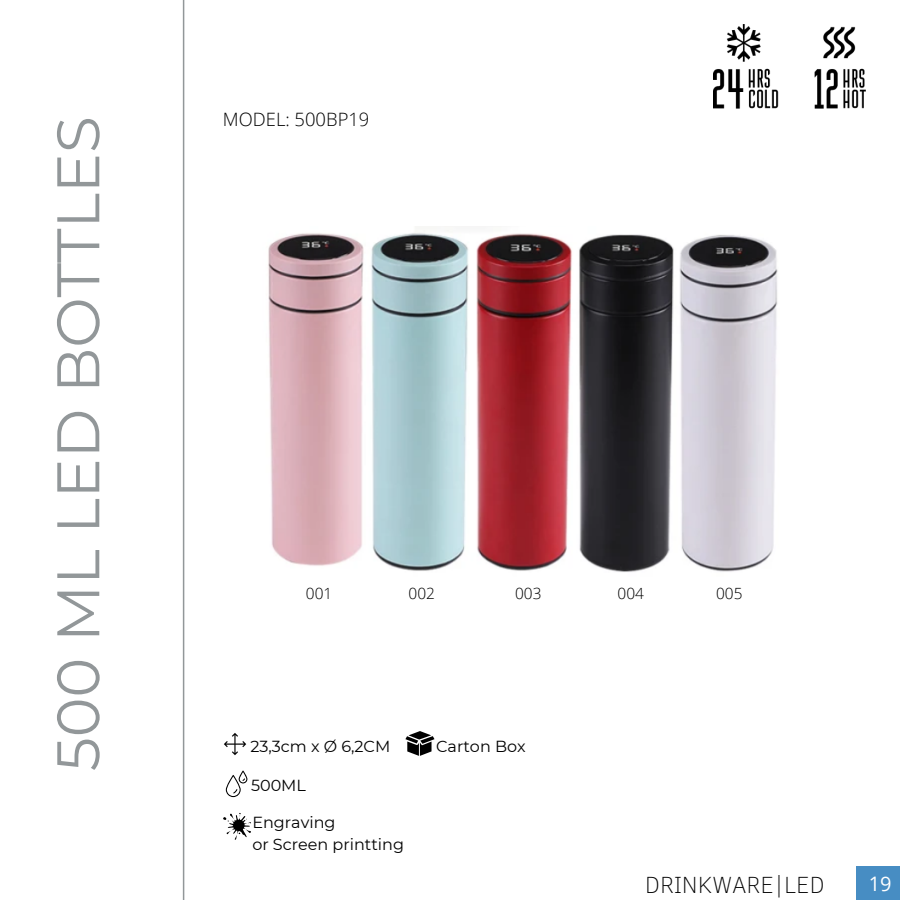
<style>
.page{position:relative;width:900px;height:900px;background:#fff}
.page>*{position:absolute;margin:0;border:0;box-sizing:border-box;transform-origin:0 0}
.t1{font:60px "Montserrat";color:#929799}
.t2{font:100 24px "Clear Sans";color:#000}
.t3{font:20px "Open Sans";color:#fff}
.t4{font:300 18.4px "Open Sans";color:#000}
.t5{font:16px "Montserrat";color:#000}
.t6{font:300 15.44px "Open Sans";color:#000}
</style>
<div class="page">
<div style="left:856px;top:866px;width:44px;height:34px;background:#478dc3"></div>
<hr style="left:183px;top:0;width:1px;height:900px;background:#929799">
<img style="left:713px;top:24px;width:152px;height:84px">
<img style="left:224px;top:733px;width:23px;height:23px">
<svg style="left:405px;top:731px;width:30px;height:25px"></svg>
<svg style="left:226px;top:771px;width:21px;height:26px"></svg>
<svg style="left:223px;top:813px;width:28px;height:27px"></svg>
<img style="left:268px;top:230px;width:510px;height:342px">
<p class="t1" style="left:41px;top:771px;width:657px;rotate:-90deg">500 ML LED BOTTLES</p>
<p class="t4" style="left:223px;top:106px;width:148px">MODEL: 500BP19</p>
<p class="t6" style="left:306px;top:582px;width:28px">001</p>
<p class="t6" style="left:409px;top:582px;width:28px">002</p>
<p class="t6" style="left:515px;top:582px;width:28px">003</p>
<p class="t6" style="left:618px;top:582px;width:28px">004</p>
<p class="t6" style="left:716px;top:582px;width:28px">005</p>
<p class="t5" style="left:250px;top:736px;width:142px">23,3cm x Ø 6,2CM</p>
<p class="t5" style="left:251px;top:775px;width:56px">500ML</p>
<p class="t5" style="left:252px;top:812px;width:85px">Engraving</p>
<h4 class="t5" style="left:252px;top:834px;width:153px">or Screen printting</h4>
<p class="t5" style="left:436px;top:736px;width:91px">Carton Box</p>
<p class="t2" style="left:645px;top:867px;width:181px">DRINKWARE|LED</p>
<p class="t3" style="left:869px;top:869px;width:24px">19</p>
</div>
